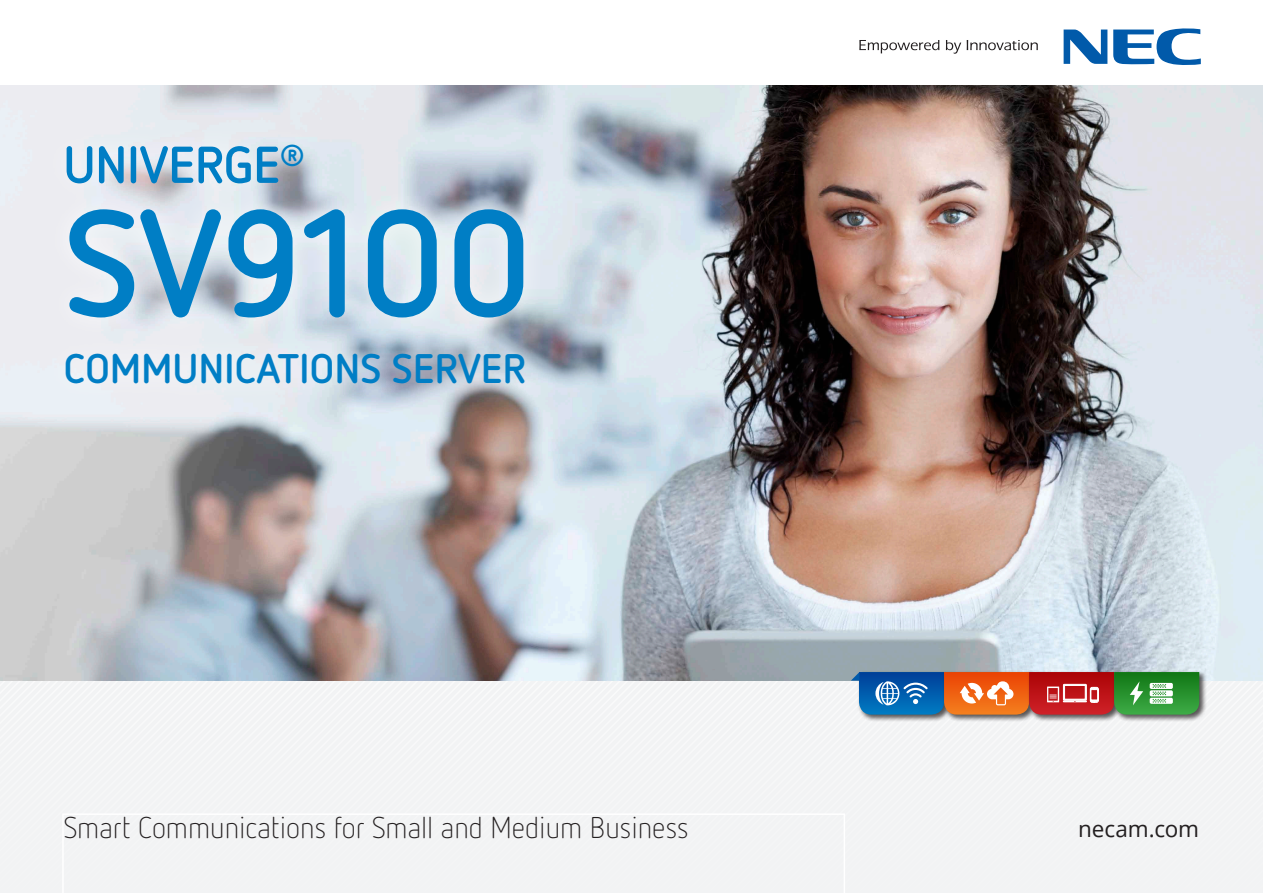
<style>
.page{position:relative;width:1263px;height:893px;background:#fff}
.page>*{position:absolute;margin:0;border:0;box-sizing:border-box;transform-origin:0 0}
.t1{font:700 150px "Netto OT";color:#007ec5}
.t2{font:700 51.75px "Netto OT";color:#007ec5}
.t3{font:700 41.25px "Netto OT";letter-spacing:.01em;color:#007ec5}
.t4{font:300 30px "Netto OT";color:#231f20}
.t5{font:22.5px "Open Sans";letter-spacing:-.005em;color:#231f20}
</style>
<div class="page">
<div style="left:64px;top:815px;width:779px;height:78px;background:#f2f3f4"></div>
<img style="left:0;top:85px;width:1263px;height:595px">
<svg style="left:859px;top:40px;width:80px;height:13px"></svg>
<svg style="left:946px;top:40px;width:15px;height:14px"></svg>
<svg style="left:967px;top:40px;width:71px;height:10px"></svg>
<svg style="left:1063px;top:30px;width:44px;height:34px"></svg>
<svg style="left:1113px;top:28px;width:88px;height:37px"></svg>
<svg style="left:851px;top:553px;width:412px;height:340px"></svg>
<div style="left:43px;top:121px;width:504px;height:286px;background:#fff;opacity:.75"></div>
<p class="t2" style="left:64px;top:132px;width:243px">UNIVERGE<sup>®</sup></p>
<p class="t1" style="left:64px;top:169px;width:470px">SV9100</p>
<p class="t3" style="left:64px;top:343px;width:463px">COMMUNICATIONS SERVER</p>
<p class="t4" style="left:64px;top:809px;width:626px">Smart Communications for Small and Medium Business</p>
<p class="t5" style="left:1078px;top:814px;width:122px">necam.com</p>
</div>
